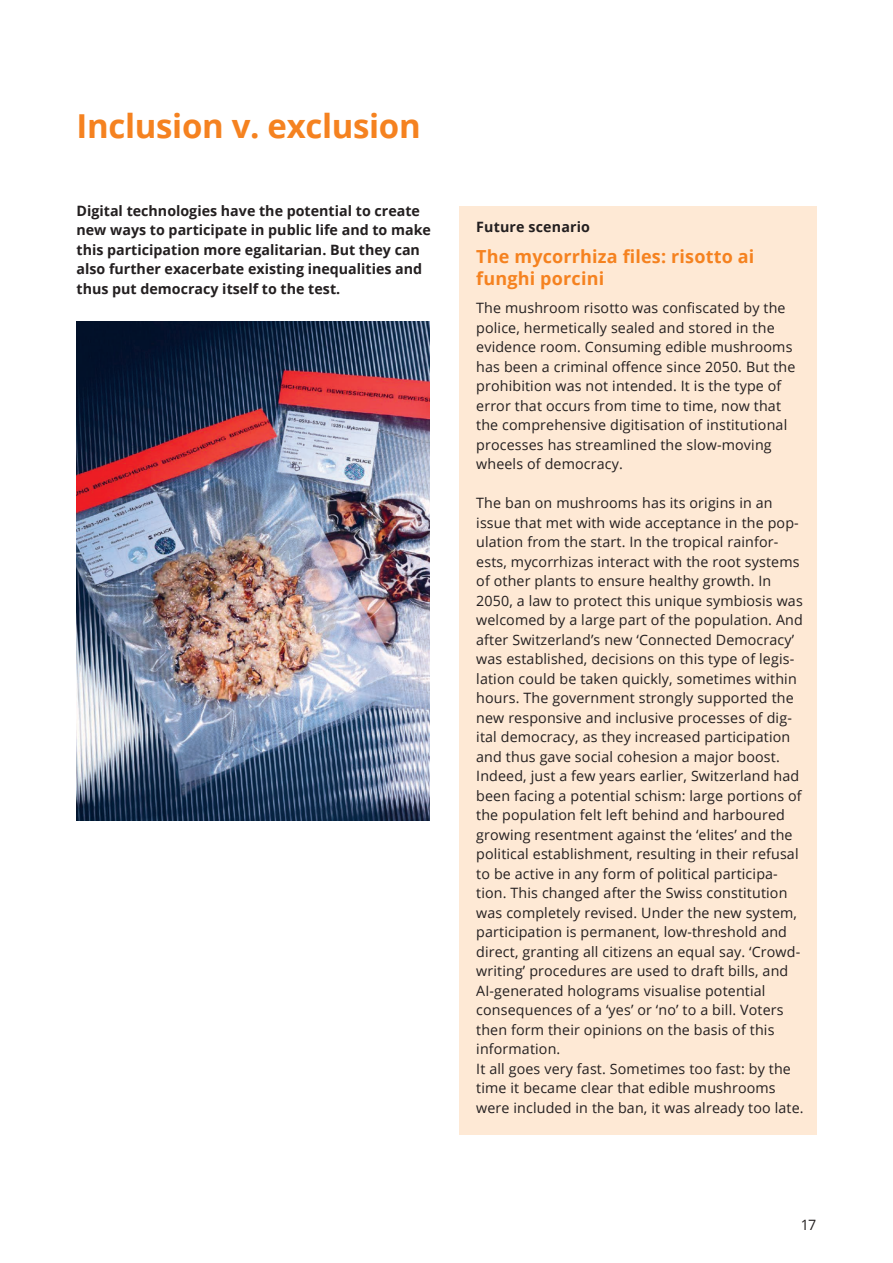
<style>
.page{position:relative;width:893px;height:1263px;background:#fff}
.page>*{position:absolute;margin:0;border:0;box-sizing:border-box;transform-origin:0 0}
.t1{font:700 33px "Open Sans";letter-spacing:-.01em;color:#f58220}
.t2{font:700 18px/22.5px "Open Sans";letter-spacing:.01em;color:#f58220}
.t3{font:14.25px/19.5px "Open Sans";letter-spacing:.01em;color:#231f20}
.t4{font:700 14.25px/19.5px "Open Sans";color:#231f20}
</style>
<div class="page">
<div style="left:459px;top:206px;width:357px;height:929px;background:#fee9d5"></div>
<img style="left:77px;top:321px;width:352px;height:499px">
<h1 class="t1" style="left:77px;top:103px;width:346px">Inclusion v. exclusion</h1>
<p class="t4" style="left:77px;top:201px;width:356px">Digital technologies have the potential to create new ways to participate in public life and to make this participation more egalitarian. But they can also further exacerbate existing inequalities and thus put democracy itself to the test.</p>
<p class="t4" style="left:476px;top:216px;width:115px">Future scenario</p>
<p class="t2" style="left:476px;top:244px;width:280px">The mycorrhiza files: risotto ai funghi porcini</p>
<p class="t3" style="left:476px;top:298px;width:321px">The mushroom risotto was confiscated by the police, hermetically sealed and stored in the evidence room. Consuming edible mushrooms has been a criminal offence since 2050. But the prohibition was not intended. It is the type of error that occurs from time to time, now that the comprehensive digitisation of institutional processes has streamlined the slow-moving wheels of democracy.</p>
<p class="t3" style="left:476px;top:493px;width:329px">The ban on mushrooms has its origins in an issue that met with wide acceptance in the pop&shy;ulation from the start. In the tropical rainfor&shy;ests, mycorrhizas interact with the root systems of other plants to ensure healthy growth. In 2050, a law to protect this unique symbiosis was welcomed by a large part of the population. And after Switzerland’s new ‘Connected Democracy’ was established, decisions on this type of legis&shy;lation could be taken quickly, sometimes within hours. The government strongly supported the new responsive and inclusive processes of dig&shy;ital democracy, as they increased participation and thus gave social cohesion a major boost.<br>Indeed, just a few years earlier, Switzerland had been facing a potential schism: large portions of the population felt left behind and harboured growing resentment against the ‘elites’ and the political establishment, resulting in their refusal to be active in any form of political participa&shy;tion. This changed after the Swiss constitution was completely revised. Under the new system, participation is permanent, low-threshold and direct, granting all citizens an equal say. ‘Crowd&shy;writing’ procedures are used to draft bills, and AI-generated holograms visualise potential consequences of a ‘yes’ or ‘no’ to a bill. Voters then form their opinions on the basis of this information.<br>It all goes very fast. Sometimes too fast: by the time it became clear that edible mushrooms were included in the ban, it was already too late.</p>
<p class="t3" style="left:801px;top:1214px;width:17px">17</p>
</div>
